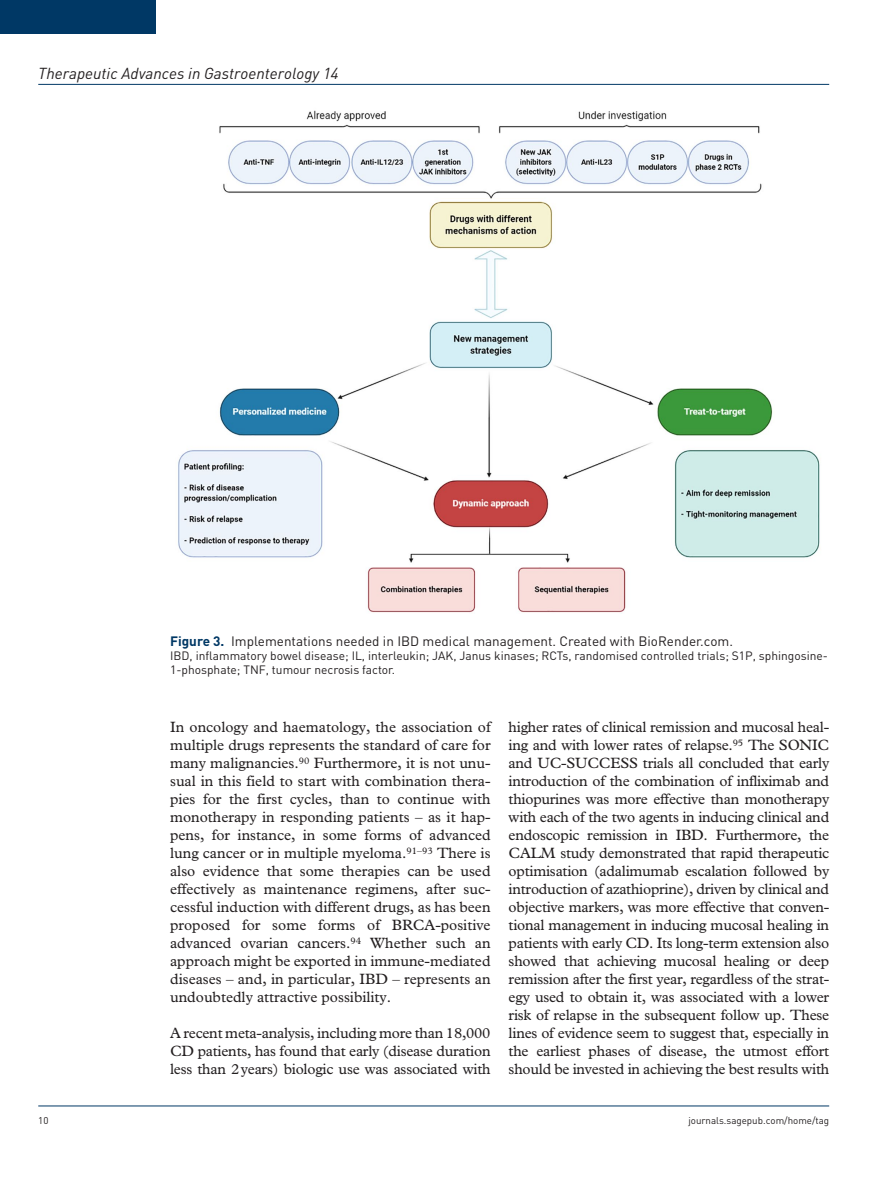
<style>
.page{position:relative;width:893px;height:1191px;background:#fff}
.page>*{position:absolute;margin:0;border:0;box-sizing:border-box;transform-origin:0 0}
.t1{font:italic 15.75px "DIN";color:#231f20}
.t2{font:15px/18px "Plantin Std";letter-spacing:-.015em;color:#231f20;text-align:justify}
.t3{font:13.5px "DIN";color:#231f20}
.t4{font:12px/14.2px "DIN";color:#231f20}
.t5{font:9.75px "DIN";color:#231f20}
.s1{font-weight:700;color:#003865}
</style>
<div class="page">
<hr style="left:38px;top:84px;width:791px;height:1px;background:#003865">
<hr style="left:38px;top:1105px;width:791px;height:1px;background:#003865">
<div style="left:0;top:0;width:155px;height:34px;background:#003865"></div>
<img style="left:178px;top:110px;width:642px;height:504px">
<p class="t1" style="left:38px;top:63px;width:302px">Therapeutic Advances in Gastroenterology 14</p>
<p class="t3" style="left:170px;top:632px;width:564px"><span class="s1">Figure 3.</span> Implementations needed in IBD medical management. Created with BioRender.com.</p>
<p class="t4" style="left:170px;top:648px;width:659px">IBD, inflammatory bowel disease; IL, interleukin; JAK, Janus kinases; RCTs, randomised controlled trials; S1P, sphingosine-<br>1-phosphate; TNF, tumour necrosis factor.</p>
<p class="t2" style="left:170px;top:718px;width:322px">In oncology and haematology, the association of multiple drugs represents the standard of care for many malignancies.<sup>90</sup> Furthermore, it is not unu&shy;sual in this field to start with combination thera&shy;pies for the first cycles, than to continue with monotherapy in responding patients – as it hap&shy;pens, for instance, in some forms of advanced lung cancer or in multiple myeloma.<sup>91–93</sup> There is also evidence that some therapies can be used effectively as maintenance regimens, after suc&shy;cessful induction with different drugs, as has been proposed for some forms of BRCA-positive advanced ovarian cancers.<sup>94</sup> Whether such an approach might be exported in immune-mediated diseases – and, in particular, IBD – represents an undoubtedly attractive possibility.</p>
<p class="t2" style="left:170px;top:1024px;width:322px">A recent meta-analysis, including more than 18,000<br>CD patients, has found that early (disease duration less than 2years) biologic use was associated with</p>
<p class="t2" style="left:509px;top:718px;width:322px">higher rates of clinical remission and mucosal heal&shy;ing and with lower rates of relapse.<sup>95</sup> The SONIC and UC-SUCCESS trials all concluded that early introduction of the combination of infliximab and thiopurines was more effective than monotherapy with each of the two agents in inducing clinical and endoscopic remission in IBD. Furthermore, the CALM study demonstrated that rapid therapeutic optimisation (adalimumab escalation followed by introduction of azathioprine), driven by clinical and objective markers, was more effective that conven&shy;tional management in inducing mucosal healing in patients with early CD. Its long-term extension also showed that achieving mucosal healing or deep remission after the first year, regardless of the strat&shy;egy used to obtain it, was associated with a lower risk of relapse in the subsequent follow up. These lines of evidence seem to suggest that, especially in the earliest phases of disease, the utmost effort should be invested in achieving the best results with</p>
<p class="t5" style="left:38px;top:1114px;width:12px">10</p>
<p class="t5" style="left:688px;top:1114px;width:142px">journals.sagepub.com/home/tag</p>
</div>
